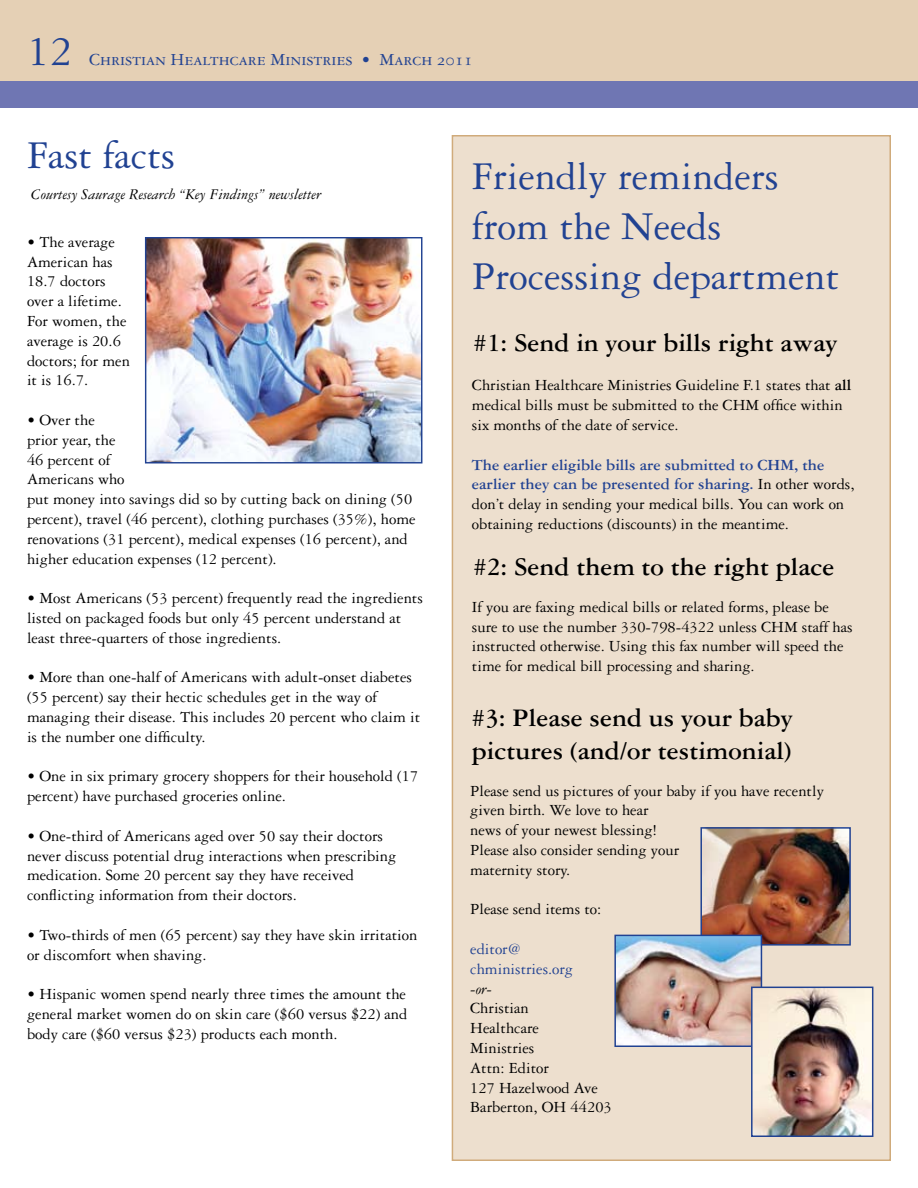
<style>
.page{position:relative;width:918px;height:1188px;background:#fff}
.page>*{position:absolute;margin:0;border:0;box-sizing:border-box;transform-origin:0 0}
.t1{font:45px "Garamond Three";color:#214292}
.t2{font:42px/50.4px "Garamond Three";color:#214292}
.t3{font:700 27px/32.4px "Garamond Three";color:#000}
.t4{font:18px "Garamond Three SC";color:#214292}
.t5{font:16.5px/19.8px "Garamond Three";color:#000}
.t6{font:16.5px/19.8px "Garamond Three";color:#214292}
.t7{font:italic 16.5px "Garamond Three";color:#000}
.t8{font:italic 15.75px "Garamond Three";color:#000}
.s1{font-weight:700}
.s2{font-weight:700;color:#214292}
</style>
<div class="page">
<div style="left:0;top:0;width:918px;height:81px;background:#e5d0b5"></div>
<div style="left:0;top:81px;width:918px;height:27px;background:#6f76b3"></div>
<div style="left:452px;top:135px;width:439px;height:1026px;background:#eddfce;border:2px solid #d0ab7b"></div>
<img style="left:703px;top:830px;width:145px;height:113px">
<div style="left:700px;top:827px;width:151px;height:119px;border:2px solid #214292"></div>
<img style="left:617px;top:938px;width:142px;height:106px">
<div style="left:614px;top:935px;width:148px;height:112px;border:2px solid #214292"></div>
<img style="left:754px;top:990px;width:116px;height:144px">
<div style="left:751px;top:987px;width:122px;height:150px;border:2px solid #214292"></div>
<img style="left:147px;top:239px;width:273px;height:222px">
<div style="left:145px;top:237px;width:277px;height:226px;border:1px solid #214292"></div>
<h1 class="t1" style="left:27px;top:27px;width:46px">12</h1>
<p class="t4" style="left:89px;top:50px;width:385px">Christian Healthcare Ministries • March 2011</p>
<h2 class="t2" style="left:27px;top:129px;width:150px">Fast facts</h2>
<p class="t8" style="left:31px;top:185px;width:292px">Courtesy Saurage Research “Key Findings” newsletter</p>
<p class="t5" style="left:27px;top:232px;width:104px">• The average<br>American has<br>18.7 doctors over a lifetime.<br>For women, the average is 20.6 doctors; for men it is 16.7.</p>
<p class="t5" style="left:27px;top:410px;width:390px">• Over the<br>prior year, the<br>46 percent of<br>Americans who<br>put money into savings did so by cutting back on dining (50 percent), travel (46 percent), clothing purchases (35%), home renovations (31 percent), medical expenses (16 percent), and higher education expenses (12 percent).</p>
<p class="t5" style="left:27px;top:588px;width:397px">• Most Americans (53 percent) frequently read the ingredients listed on packaged foods but only 45 percent understand at least three-quarters of those ingredients.</p>
<p class="t5" style="left:27px;top:667px;width:395px">• More than one-half of Americans with adult-onset diabetes (55 percent) say their hectic schedules get in the way of managing their disease. This includes 20 percent who claim it is the number one difficulty.</p>
<p class="t5" style="left:27px;top:766px;width:393px">• One in six primary grocery shoppers for their household (17 percent) have purchased groceries online.</p>
<p class="t5" style="left:27px;top:826px;width:371px">• One-third of Americans aged over 50 say their doctors never discuss potential drug interactions when prescribing medication. Some 20 percent say they have received conflicting information from their doctors.</p>
<p class="t5" style="left:27px;top:925px;width:392px">• Two-thirds of men (65 percent) say they have skin irritation or discomfort when shaving.</p>
<p class="t5" style="left:27px;top:984px;width:382px;text-align:justify">• Hispanic women spend nearly three times the amount the general market women do on skin care ($60 versus $22) and body care ($60 versus $23) products each month.</p>
<h2 class="t2" style="left:472px;top:150px;width:369px">Friendly reminders from the Needs<br>Processing department</h2>
<h3 class="t3" style="left:474px;top:326px;width:365px">#1: Send in your bills right away</h3>
<p class="t5" style="left:472px;top:375px;width:381px">Christian Healthcare Ministries Guideline F.1 states that <span class="s1">all </span>medical bills must be submitted to the CHM office within six months of the date of service.</p>
<p class="t5" style="left:472px;top:454px;width:384px"><span class="s2">The earlier eligible bills are submitted to CHM, the earlier they can be presented for sharing.</span> In other words, don’t delay in sending your medical bills. You can work on obtaining reductions (discounts) in the meantime.</p>
<h3 class="t3" style="left:474px;top:551px;width:362px">#2: Send them to the right place</h3>
<p class="t5" style="left:472px;top:597px;width:382px">If you are faxing medical bills or related forms, please be sure to use the number 330-798-4322 unless CHM staff has instructed otherwise. Using this fax number will speed the time for medical bill processing and sharing.</p>
<h3 class="t3" style="left:472px;top:702px;width:323px">#3: Please send us your baby pictures (and/or testimonial)</h3>
<p class="t5" style="left:470px;top:781px;width:355px">Please send us pictures of your baby if you have recently given birth. We love to hear<br>news of your newest blessing!<br>Please also consider sending your<br>maternity story.</p>
<p class="t5" style="left:470px;top:899px;width:133px">Please send items to:</p>
<p class="t6" style="left:470px;top:939px;width:104px">editor@ chministries.org</p>
<p class="t7" style="left:470px;top:980px;width:23px">-or-</p>
<p class="t5" style="left:470px;top:998px;width:143px">Christian<br>Healthcare<br>Ministries<br>Attn: Editor<br>127 Hazelwood Ave<br>Barberton, OH 44203</p>
</div>
